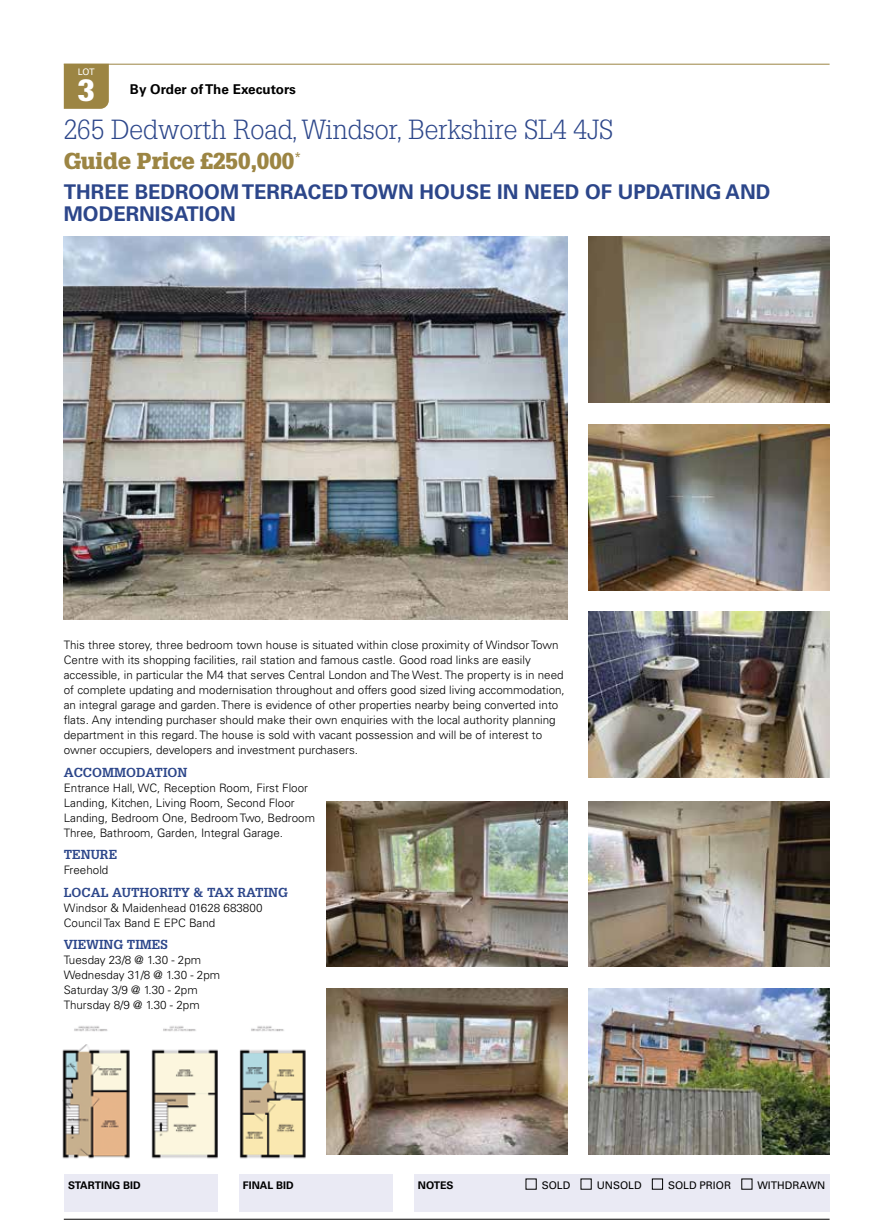
<style>
.page{position:relative;width:892px;height:1224px;background:#fff}
.page>*{position:absolute;margin:0;border:0;box-sizing:border-box;transform-origin:0 0}
.t1{font:900 30px "Glypha LT Std";color:#fff}
.t2{font:300 27px "Glypha LT Std";color:#2c468a}
.t3{font:900 22.5px "Glypha LT Std";color:#9c8543}
.t4{font:700 20.25px/22.5px "Univers LT Std";color:#2c468a}
.t5{font:700 13.5px "Univers LT Std";color:#000}
.t6{font:700 12.75px "Glypha LT Std";color:#2c468a}
.t7{font:300 11.7px/15px "Univers LT Std";color:#000}
.t8{font:10.5px "Univers LT Std";color:#000}
.t9{font:700 10.5px "Univers LT Std";color:#000}
.t10{font:9px "Univers LT Std";color:#fff}
</style>
<div class="page">
<hr style="left:64px;top:64px;width:765px;height:1px;background:#9c8543">
<div style="left:64px;top:1174px;width:153px;height:37px;background:#eaeaf4"></div>
<div style="left:239px;top:1174px;width:153px;height:37px;background:#eaeaf4"></div>
<div style="left:413px;top:1174px;width:416px;height:37px;background:#eaeaf4"></div>
<div style="left:64px;top:65px;width:45px;height:44px;background:#9c8543"></div>
<hr style="left:64px;top:1218px;width:765px;height:1px;background:#000">
<img style="left:64px;top:236px;width:503px;height:383px">
<img style="left:588px;top:236px;width:241px;height:166px">
<img style="left:588px;top:424px;width:241px;height:166px">
<img style="left:588px;top:611px;width:241px;height:166px">
<img style="left:588px;top:801px;width:241px;height:165px">
<img style="left:326px;top:801px;width:241px;height:165px">
<img style="left:326px;top:988px;width:241px;height:166px">
<img style="left:588px;top:988px;width:241px;height:166px">
<img style="left:62px;top:1026px;width:68px;height:133px">
<img style="left:151px;top:1026px;width:66px;height:133px">
<img style="left:239px;top:1026px;width:67px;height:133px">
<p class="t10" style="left:78px;top:66px;width:18px">LOT</p>
<h1 class="t1" style="left:78px;top:72px;width:18px">3</h1>
<h2 class="t2" style="left:64px;top:114px;width:550px">265 Dedworth Road, Windsor, Berkshire SL4 4JS</h2>
<h3 class="t3" style="left:64px;top:147px;width:239px">Guide Price £250,000<sup>*</sup></h3>
<h3 class="t4" style="left:64px;top:181px;width:708px">THREE BEDROOM TERRACED TOWN HOUSE IN NEED OF UPDATING AND<br>MODERNISATION</h3>
<p class="t5" style="left:130px;top:81px;width:167px">By Order of The Executors</p>
<p class="t7" style="left:64px;top:637px;width:502px">This three storey, three bedroom town house is situated within close proximity of Windsor Town Centre with its shopping facilities, rail station and famous castle. Good road links are easily accessible, in particular the M4 that serves Central London and The West. The property is in need of complete updating and modernisation throughout and offers good sized living accommodation, an integral garage and garden. There is evidence of other properties nearby being converted into flats. Any intending purchaser should make their own enquiries with the local authority planning department in this regard. The house is sold with vacant possession and will be of interest to owner occupiers, developers and investment purchasers.</p>
<p class="t6" style="left:64px;top:764px;width:125px">ACCOMMODATION</p>
<p class="t7" style="left:64px;top:780px;width:253px">Entrance Hall, WC, Reception Room, First Floor Landing, Kitchen, Living Room, Second Floor Landing, Bedroom One, Bedroom Two, Bedroom Three, Bathroom, Garden, Integral Garage.</p>
<p class="t6" style="left:64px;top:846px;width:55px">TENURE</p>
<p class="t7" style="left:64px;top:862px;width:46px">Freehold</p>
<p class="t6" style="left:64px;top:884px;width:226px">LOCAL AUTHORITY &amp; TAX RATING</p>
<p class="t7" style="left:64px;top:900px;width:200px">Windsor &amp; Maidenhead 01628 683800<br>Council Tax Band E EPC Band</p>
<p class="t6" style="left:64px;top:936px;width:105px">VIEWING TIMES</p>
<p class="t7" style="left:64px;top:952px;width:158px">Tuesday 23/8 @ 1.30 - 2pm<br>Wednesday 31/8 @ 1.30 - 2pm<br>Saturday 3/9 @ 1.30 - 2pm<br>Thursday 8/9 @ 1.30 - 2pm</p>
<p class="t9" style="left:68px;top:1179px;width:74px">STARTING BID</p>
<p class="t9" style="left:243px;top:1179px;width:52px">FINAL BID</p>
<p class="t9" style="left:418px;top:1179px;width:37px">NOTES</p>
<p class="t8" style="left:541px;top:1179px;width:30px">SOLD</p>
<p class="t8" style="left:596px;top:1179px;width:46px">UNSOLD</p>
<p class="t8" style="left:668px;top:1179px;width:65px">SOLD PRIOR</p>
<p class="t8" style="left:757px;top:1179px;width:69px">WITHDRAWN</p>
</div>
